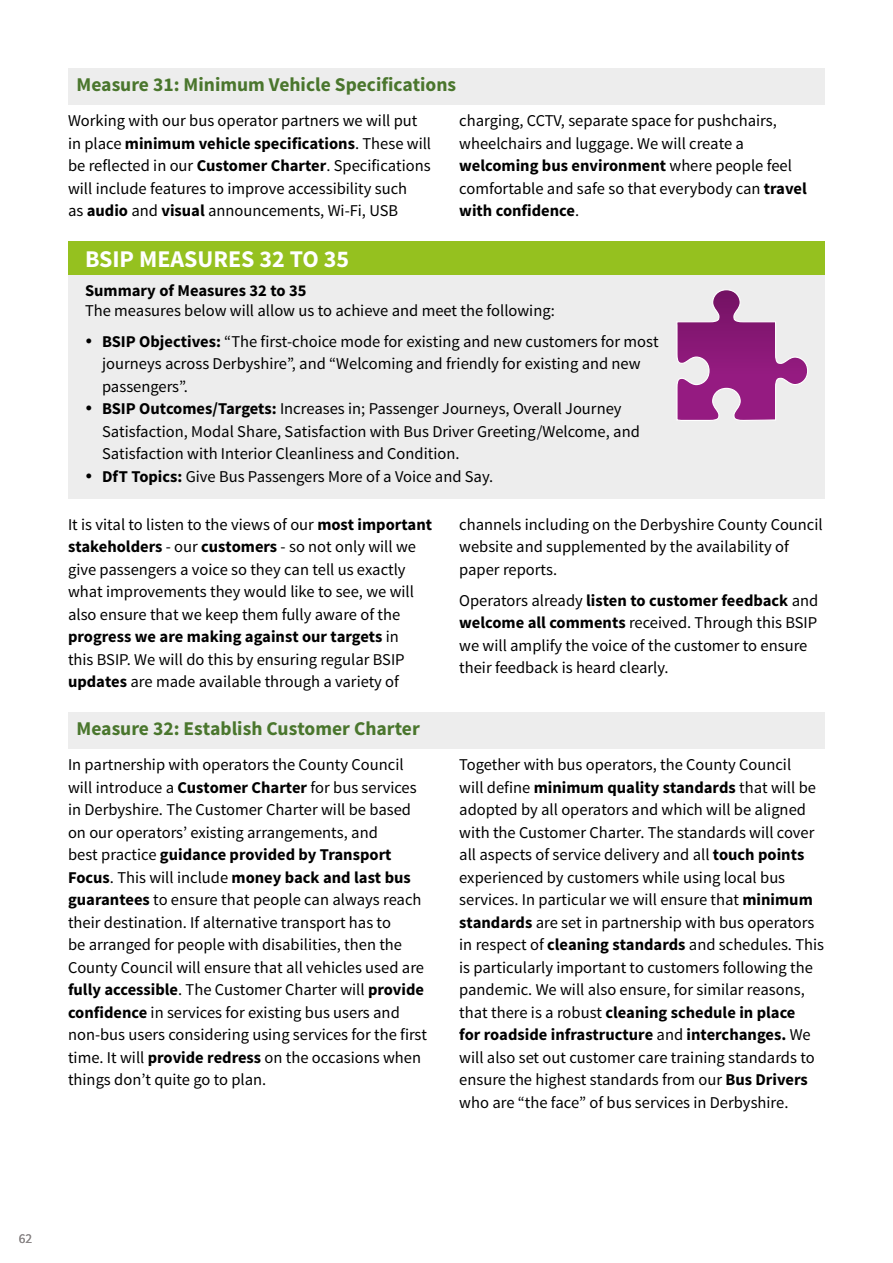
<style>
.page{position:relative;width:893px;height:1263px;background:#fff}
.page>*{position:absolute;margin:0;border:0;box-sizing:border-box;transform-origin:0 0}
.BSIP_headers{font:700 24px "Source Sans Pro";color:#fff}
.measures{font:700 19.5px "Source Sans Pro";color:#4a762d}
.body_text{font:16.5px/22.5px "Source Sans Pro";color:#000}
.emphasis_text{font:16.5px "Source Sans Pro";color:#000}
.emphasis_text-2{font:700 16.5px "Source Sans Pro";color:#000}
.t1{font:13.5px "Source Sans Pro";color:#8b8788}
.s1{font-weight:700}
</style>
<div class="page">
<div style="left:68px;top:68px;width:757px;height:37px;background:#ededed"></div>
<div style="left:68px;top:241px;width:757px;height:37px;background:#95c11f"></div>
<div style="left:68px;top:275px;width:757px;height:46px;background:#ededed"></div>
<div style="left:68px;top:295px;width:757px;height:46px;background:#ededed"></div>
<div style="left:68px;top:326px;width:757px;height:82px;background:#ededed"></div>
<div style="left:68px;top:393px;width:757px;height:83px;background:#ededed"></div>
<div style="left:68px;top:461px;width:757px;height:37px;background:#ededed"></div>
<div style="left:68px;top:712px;width:757px;height:36px;background:#ededed"></div>
<svg style="left:677px;top:290px;width:131px;height:131px"></svg>
<p class="measures" style="left:77px;top:72px;width:381px">Measure 31: Minimum Vehicle Specifications</p>
<p class="body_text" style="left:68px;top:110px;width:365px">Working with our bus operator partners we will put in place <span class="s1">minimum vehicle specifications</span>. These will be reflected in our <span class="s1">Customer Charter</span>. Specifications will include features to improve accessibility such<br>as <span class="s1">audio</span> and <span class="s1">visual</span> announcements, Wi-Fi, USB</p>
<p class="body_text" style="left:459px;top:110px;width:349px">charging, CCTV, separate space for pushchairs, wheelchairs and luggage. We will create a <span class="s1">welcoming bus environment</span> where people feel comfortable and safe so that everybody can <span class="s1">travel with confidence</span>.</p>
<p class="BSIP_headers" style="left:85px;top:244px;width:266px">BSIP MEASURES 32 TO 35</p>
<p class="emphasis_text-2" style="left:85px;top:280px;width:223px">Summary of Measures 32 to 35</p>
<p class="emphasis_text" style="left:85px;top:300px;width:471px">The measures below will allow us to achieve and meet the following:</p>
<p class="body_text" style="left:102px;top:330px;width:558px"><span class="s1">BSIP Objectives:</span> “The first-choice mode for existing and new customers for most journeys across Derbyshire”, and “Welcoming and friendly for existing and new passengers”.</p>
<p class="body_text" style="left:102px;top:398px;width:539px"><span class="s1">BSIP Outcomes/Targets:</span> Increases in; Passenger Journeys, Overall Journey<br>Satisfaction, Modal Share, Satisfaction with Bus Driver Greeting/Welcome, and<br>Satisfaction with Interior Cleanliness and Condition.</p>
<p class="body_text" style="left:102px;top:465px;width:393px"><span class="s1">DfT Topics:</span> Give Bus Passengers More of a Voice and Say.</p>
<p class="body_text" style="left:68px;top:513px;width:366px">It is vital to listen to the views of our <span class="s1">most important stakeholders</span> - our <span class="s1">customers</span> - so not only will we give passengers a voice so they can tell us exactly what improvements they would like to see, we will also ensure that we keep them fully aware of the <span class="s1">progress we are making against our targets</span> in<br>this BSIP. We will do this by ensuring regular BSIP <span class="s1">updates</span> are made available through a variety of</p>
<p class="body_text" style="left:459px;top:513px;width:365px">channels including on the Derbyshire County Council website and supplemented by the availability of paper reports.</p>
<p class="body_text" style="left:459px;top:589px;width:361px">Operators already <span class="s1">listen to customer feedback</span> and <span class="s1">welcome all comments</span> received. Through this BSIP we will amplify the voice of the customer to ensure their feedback is heard clearly.</p>
<p class="measures" style="left:77px;top:716px;width:345px">Measure 32: Establish Customer Charter</p>
<p class="body_text" style="left:68px;top:754px;width:361px">In partnership with operators the County Council will introduce a <span class="s1">Customer Charter</span> for bus services in Derbyshire. The Customer Charter will be based on our operators’ existing arrangements, and<br>best practice <span class="s1">guidance provided by Transport Focus</span>. This will include <span class="s1">money back and last bus guarantees</span> to ensure that people can always reach their destination. If alternative transport has to<br>be arranged for people with disabilities, then the County Council will ensure that all vehicles used are <span class="s1">fully accessible</span>. The Customer Charter will <span class="s1">provide confidence</span> in services for existing bus users and non-bus users considering using services for the first time. It will <span class="s1">provide redress</span> on the occasions when things don’t quite go to plan.</p>
<p class="body_text" style="left:459px;top:754px;width:366px">Together with bus operators, the County Council<br>will define <span class="s1">minimum quality standards</span> that will be adopted by all operators and which will be aligned with the Customer Charter. The standards will cover all aspects of service delivery and all <span class="s1">touch points </span>experienced by customers while using local bus services. In particular we will ensure that <span class="s1">minimum standards</span> are set in partnership with bus operators in respect of <span class="s1">cleaning standards</span> and schedules. This is particularly important to customers following the pandemic. We will also ensure, for similar reasons, that there is a robust <span class="s1">cleaning schedule in place<br>for roadside infrastructure</span> and <span class="s1">interchanges.</span> We will also set out customer care training standards to ensure the highest standards from our <span class="s1">Bus Drivers </span>who are “the face” of bus services in Derbyshire.</p>
<p class="t1" style="left:19px;top:1230px;width:15px">62</p>
</div>
